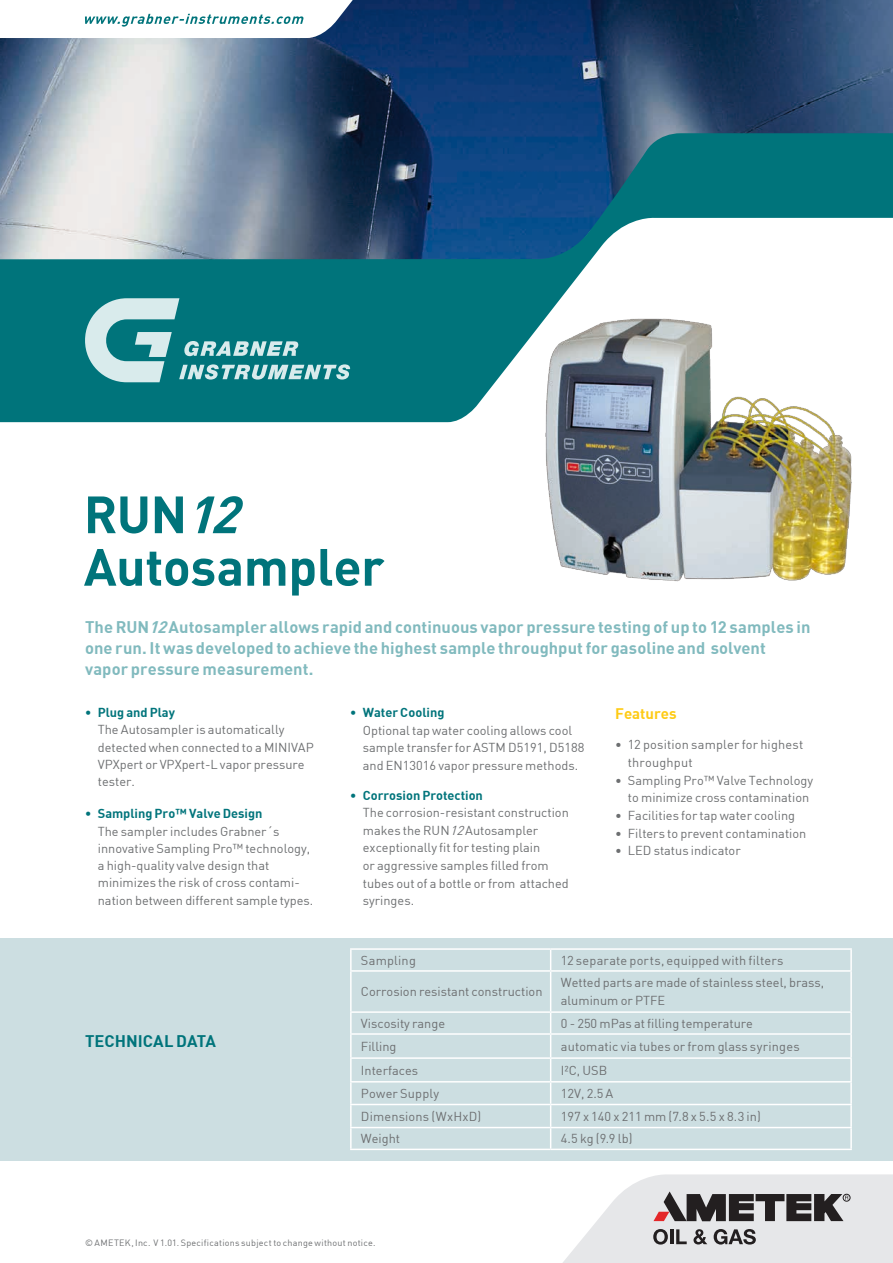
<style>
.page{position:relative;width:893px;height:1263px;background:#fff}
.page>*{position:absolute;margin:0;border:0;box-sizing:border-box;transform-origin:0 0}
.t1{font:700 51.6px/52.5px "DIN";letter-spacing:-.01em;color:#00747b}
.t2{font:700 16.5px/21px "DIN";letter-spacing:.005em;color:#81babe}
.t3{font:700 16.5px "DIN";color:#00747b}
.t4{font:700 15px "DIN";color:#fecb14}
.t5{font:12.75px/17.2px "DIN";color:#6d6f71}
.t6{font:700 12.75px "DIN";color:#00747b}
.t7{font:9px "DIN";letter-spacing:.03em;color:#6d6f71}
.s1{font-style:italic}
</style>
<div class="page">
<img style="left:0;top:0;width:893px;height:133px">
<svg style="left:0;top:133px;width:893px;height:289px"></svg>
<svg style="left:85px;top:298px;width:265px;height:84px;background:#43989e"></svg>
<svg style="left:0;top:0;width:363px;height:38px"></svg>
<img style="left:524px;top:300px;width:341px;height:282px">
<div style="left:0;top:938px;width:893px;height:223px;background:#ccdee1"></div>
<hr style="left:350px;top:1148px;width:201px;height:2px;background:#fff">
<hr style="left:551px;top:1148px;width:301px;height:2px;background:#fff">
<hr style="left:350px;top:948px;width:201px;height:2px;background:#fff">
<hr style="left:350px;top:950px;width:2px;height:20px;background:#fff">
<hr style="left:551px;top:948px;width:301px;height:2px;background:#fff">
<svg style="left:550px;top:950px;width:1px;height:20px"></svg>
<hr style="left:850px;top:950px;width:2px;height:20px;background:#fff">
<hr style="left:350px;top:970px;width:201px;height:2px;background:#fff">
<hr style="left:350px;top:972px;width:2px;height:39px;background:#fff">
<hr style="left:551px;top:970px;width:301px;height:2px;background:#fff">
<hr style="left:550px;top:972px;width:1px;height:39px;background:#fff">
<hr style="left:850px;top:972px;width:2px;height:39px;background:#fff">
<hr style="left:350px;top:1011px;width:201px;height:2px;background:#fff">
<hr style="left:350px;top:1013px;width:2px;height:20px;background:#fff">
<hr style="left:551px;top:1011px;width:301px;height:2px;background:#fff">
<hr style="left:850px;top:1013px;width:2px;height:20px;background:#fff">
<hr style="left:350px;top:1033px;width:201px;height:2px;background:#fff">
<hr style="left:350px;top:1035px;width:2px;height:22px;background:#fff">
<hr style="left:551px;top:1033px;width:301px;height:2px;background:#fff">
<hr style="left:850px;top:1035px;width:2px;height:22px;background:#fff">
<hr style="left:350px;top:1057px;width:201px;height:2px;background:#fff">
<hr style="left:350px;top:1059px;width:2px;height:22px;background:#fff">
<hr style="left:551px;top:1057px;width:301px;height:2px;background:#fff">
<hr style="left:850px;top:1059px;width:2px;height:22px;background:#fff">
<hr style="left:350px;top:1081px;width:201px;height:1px;background:#fff">
<hr style="left:350px;top:1082px;width:2px;height:22px;background:#fff">
<hr style="left:551px;top:1081px;width:301px;height:1px;background:#fff">
<hr style="left:850px;top:1082px;width:2px;height:22px;background:#fff">
<hr style="left:350px;top:1104px;width:201px;height:1px;background:#fff">
<hr style="left:350px;top:1105px;width:2px;height:22px;background:#fff">
<hr style="left:551px;top:1104px;width:301px;height:1px;background:#fff">
<hr style="left:850px;top:1105px;width:2px;height:22px;background:#fff">
<hr style="left:350px;top:1127px;width:201px;height:1px;background:#fff">
<hr style="left:350px;top:1128px;width:2px;height:20px;background:#fff">
<hr style="left:551px;top:1127px;width:301px;height:1px;background:#fff">
<svg style="left:550px;top:1013px;width:1px;height:135px"></svg>
<hr style="left:850px;top:1128px;width:2px;height:20px;background:#fff">
<svg style="left:563px;top:1174px;width:330px;height:89px;background:#cecdcf"></svg>
<h1 class="t1" style="left:84px;top:486px;width:302px">RUN<span class="s1">12<br></span>Autosampler</h1>
<p class="t2" style="left:85px;top:616px;width:727px">The RUN<span class="s1">12</span>Autosampler allows rapid and continuous vapor pressure testing of up to 12 samples in one run. It was developed to achieve the highest sample throughput for gasoline and solvent vapor pressure measurement.</p>
<p class="t6" style="left:85px;top:704px;width:91px">• Plug and Play</p>
<p class="t5" style="left:98px;top:721px;width:217px">The Autosampler is automatically detected when connected to a MINIVAP<br>VPXpert or VPXpert-L vapor pressure tester.</p>
<p class="t6" style="left:85px;top:805px;width:179px">• Sampling Pro™ Valve Design</p>
<p class="t5" style="left:98px;top:822px;width:217px">The sampler includes Grabner´s innovative Sampling Pro™ technology, a high-quality valve design that minimizes the risk of cross contami&shy;nation between different sample types.</p>
<p class="t3" style="left:85px;top:1030px;width:133px">TECHNICAL DATA</p>
<p class="t6" style="left:350px;top:704px;width:96px">• Water Cooling</p>
<p class="t5" style="left:363px;top:721px;width:223px">Optional tap water cooling allows cool sample transfer for ASTM D5191, D5188 and EN13016 vapor pressure methods.</p>
<p class="t6" style="left:350px;top:787px;width:134px">• Corrosion Protection</p>
<p class="t5" style="left:363px;top:804px;width:207px">The corrosion-resistant construction makes the RUN<span class="s1">12</span>Autosampler exceptionally fit for testing plain<br>or aggressive samples filled from tubes out of a bottle or from attached syringes.</p>
<p class="t4" style="left:615px;top:703px;width:63px">Features</p>
<p class="t5" style="left:628px;top:735px;width:177px;line-height:17.7px;text-indent:-13px">• 12 position sampler for highest throughput</p>
<p class="t5" style="left:615px;top:771px;width:199px;line-height:17.7px;text-align:right">• Sampling Pro™ Valve Technology to minimize cross contamination</p>
<p class="t5" style="left:615px;top:806px;width:181px">• Facilities for tap water cooling</p>
<p class="t5" style="left:615px;top:824px;width:193px">• Filters to prevent contamination</p>
<p class="t5" style="left:615px;top:842px;width:127px">• LED status indicator</p>
<p class="t5" style="left:361px;top:951px;width:56px">Sampling</p>
<p class="t5" style="left:561px;top:951px;width:224px">12 separate ports, equipped with filters</p>
<p class="t5" style="left:361px;top:982px;width:183px">Corrosion resistant construction</p>
<p class="t5" style="left:561px;top:973px;width:265px;line-height:18px">Wetted parts are made of stainless steel, brass, aluminum or PTFE</p>
<p class="t5" style="left:361px;top:1014px;width:86px">Viscosity range</p>
<p class="t5" style="left:561px;top:1014px;width:194px">0 - 250 mPas at filling temperature</p>
<p class="t5" style="left:361px;top:1037px;width:37px">Filling</p>
<p class="t5" style="left:561px;top:1037px;width:240px">automatic via tubes or from glass syringes</p>
<p class="t5" style="left:361px;top:1061px;width:59px">Interfaces</p>
<p class="t5" style="left:561px;top:1061px;width:48px">I²C, USB</p>
<p class="t5" style="left:361px;top:1084px;width:80px">Power Supply</p>
<p class="t5" style="left:561px;top:1084px;width:54px">12V, 2.5 A</p>
<p class="t5" style="left:361px;top:1107px;width:122px">Dimensions (WxHxD)</p>
<p class="t5" style="left:561px;top:1107px;width:202px">197 x 140 x 211 mm (7.8 x 5.5 x 8.3 in)</p>
<p class="t5" style="left:361px;top:1129px;width:41px">Weight</p>
<p class="t5" style="left:561px;top:1129px;width:73px">4.5 kg (9.9 lb)</p>
<p class="t7" style="left:85px;top:1237px;width:292px">© AMETEK, Inc. V 1.01. Specifications subject to change without notice.</p>
</div>
